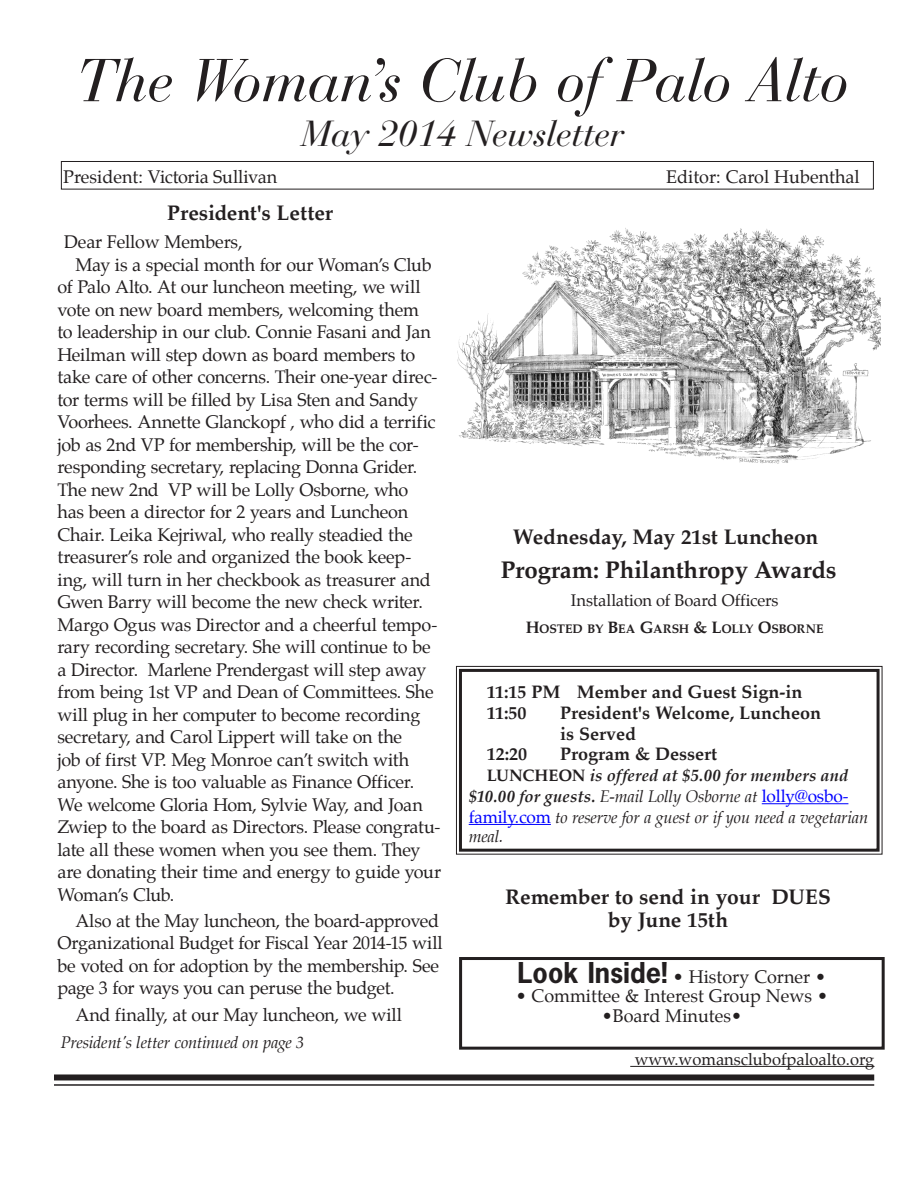
<style>
.page{position:relative;width:918px;height:1188px;background:#fff}
.page>*{position:absolute;margin:0;border:0;box-sizing:border-box;transform-origin:0 0}
.Box_Text{font:italic 60px "Bauer Bodoni";letter-spacing:-.015em;color:#231f20}
.Box_Text-2{font:italic 36px "Bauer Bodoni";letter-spacing:-.015em;color:#231f20}
._14_hed{font:700 24px "Palatino";letter-spacing:-.01em;color:#231f20}
._14_hed-2{font:700 21px/23.1px "Palatino";letter-spacing:-.005em;color:#231f20;text-align:center}
.Body_Text{font:18px/22.5px "Palatino";letter-spacing:-.015em;color:#231f20}
.byline{font:700 18px/21px "Palatino";color:#231f20}
.Body_Text-2{font:italic 16.5px/20.5px "Palatino";letter-spacing:-.01em;color:#231f20}
.Body_Text-3{font:16.5px "Palatino";color:#231f20}
.Body_Text-4{font:700 12.3px "Palatino";letter-spacing:-.01em;color:#231f20}
.s1{font-size:16.5px}
.s2{font-weight:700;font-style:normal}
.s3{font-weight:700}
.s4{font-style:normal;font-size:17.25px;color:#00f}
.s5{font-family:"News Gothic Std";font-weight:700;font-size:27px}
</style>
<div class="page">
<div style="left:54px;top:1074px;width:820px;height:6px;background:#231f20"></div>
<hr style="left:54px;top:1084px;width:820px;height:2px;background:#231f20">
<div style="left:459px;top:957px;width:426px;height:93px;border:3px solid #231f20"></div>
<hr style="left:630px;top:1066px;width:245px;height:1px;background:#231f20">
<img style="left:457px;top:228px;width:424px;height:236px">
<div style="left:61px;top:161px;width:813px;height:28px;border:1px solid #231f20"></div>
<svg style="left:456px;top:665px;width:427px;height:190px"></svg>
<div style="left:459px;top:669px;width:421px;height:183px;border:3px solid #231f20"></div>
<p class="Box_Text" style="left:76px;top:45px;width:775px">The Woman’s Club of Palo Alto</p>
<p class="Box_Text-2" style="left:301px;top:112px;width:324px">May 2014 Newsletter</p>
<p class="Body_Text" style="left:63px;top:165px;width:216px">President: Victoria Sullivan</p>
<p class="Body_Text" style="left:666px;top:165px;width:195px">Editor: Carol Hubenthal</p>
<p class="_14_hed-2" style="left:167px;top:201px;width:167px">President's Letter</p>
<p class="Body_Text" style="left:64px;top:231px;width:180px">Dear Fellow Members,</p>
<p class="Body_Text" style="left:57px;top:254px;width:385px;text-indent:18px">May is a special month for our Woman’s Club of Palo Alto. At our luncheon meeting, we will vote on new board members, welcoming them<br>to leadership in our club. Connie Fasani and Jan Heilman will step down as board members to take care of other concerns. Their one-year direc&shy;tor terms will be filled by Lisa Sten and Sandy Voorhees. Annette Glanckopf , who did a terrific job as 2nd VP for membership, will be the cor&shy;responding secretary, replacing Donna Grider.<br>The new 2nd VP will be Lolly Osborne, who<br>has been a director for 2 years and Luncheon Chair. Leika Kejriwal, who really steadied the treasurer’s role and organized the book keep&shy;ing, will turn in her checkbook as treasurer and Gwen Barry will become the new check writer.<br>Margo Ogus was Director and a cheerful tempo&shy;rary recording secretary. She will continue to be a Director. Marlene Prendergast will step away from being 1st VP and Dean of Committees. She will plug in her computer to become recording secretary, and Carol Lippert will take on the<br>job of first VP. Meg Monroe can’t switch with anyone. She is too valuable as Finance Officer.<br>We welcome Gloria Hom, Sylvie Way, and Joan Zwiep to the board as Directors. Please congratu&shy;late all these women when you see them. They are donating their time and energy to guide your Woman’s Club.</p>
<p class="Body_Text" style="left:57px;top:910px;width:387px;text-indent:18px">Also at the May luncheon, the board-approved Organizational Budget for Fiscal Year 2014-15 will be voted on for adoption by the membership. See page 3 for ways you can peruse the budget.</p>
<p class="Body_Text" style="left:75px;top:1003px;width:328px">And finally, at our May luncheon, we will</p>
<p class="Body_Text-2" style="left:61px;top:1033px;width:245px">President's letter continued on page 3</p>
<p class="_14_hed-2" style="left:513px;top:525px;width:307px">Wednesday, May 21st Luncheon</p>
<p class="_14_hed" style="left:501px;top:549px;width:337px">Program: Philanthropy Awards</p>
<p class="Body_Text-3" style="left:571px;top:586px;width:209px">Installation of Board Officers</p>
<p class="Body_Text-4" style="left:526px;top:618px;width:299px"><span class="s1">H</span>OSTED BY <span class="s1">B</span>EA <span class="s1">G</span>ARSH <span class="s1">&amp; L</span>OLLY <span class="s1">O</span>SBORNE</p>
<p class="byline" style="left:487px;top:681px;width:317px">11:15 PM Member and Guest Sign-in</p>
<p class="byline" style="left:487px;top:702px;width:41px">11:50</p>
<p class="byline" style="left:560px;top:702px;width:263px">President's Welcome, Luncheon is Served</p>
<p class="byline" style="left:487px;top:743px;width:42px">12:20</p>
<p class="byline" style="left:560px;top:743px;width:158px">Program &amp; Dessert</p>
<p class="Body_Text-2" style="left:469px;top:765px;width:401px;text-indent:18px"><span class="s2">LUNCHEON</span> <span class="s3">is offered at $5.00 for members and $10.00 for guests.</span> E-mail Lolly Osborne at <span class="s4">lolly@osbo&shy;family.com</span> to reserve for a guest or if you need a vegetarian meal.</p>
<p class="_14_hed-2" style="left:505px;top:884px;width:327px">Remember to send in your DUES by June 15th</p>
<p class="Body_Text" style="left:518px;top:965px;width:310px"><span class="s5">Look Inside!</span> • History Corner •</p>
<p class="Body_Text" style="left:516px;top:985px;width:314px">• Committee &amp; Interest Group News •</p>
<p class="Body_Text" style="left:602px;top:1005px;width:142px">•Board Minutes•</p>
<p class="Body_Text-3" style="left:635px;top:1045px;width:241px">www.womansclubofpaloalto.org</p>
</div>
